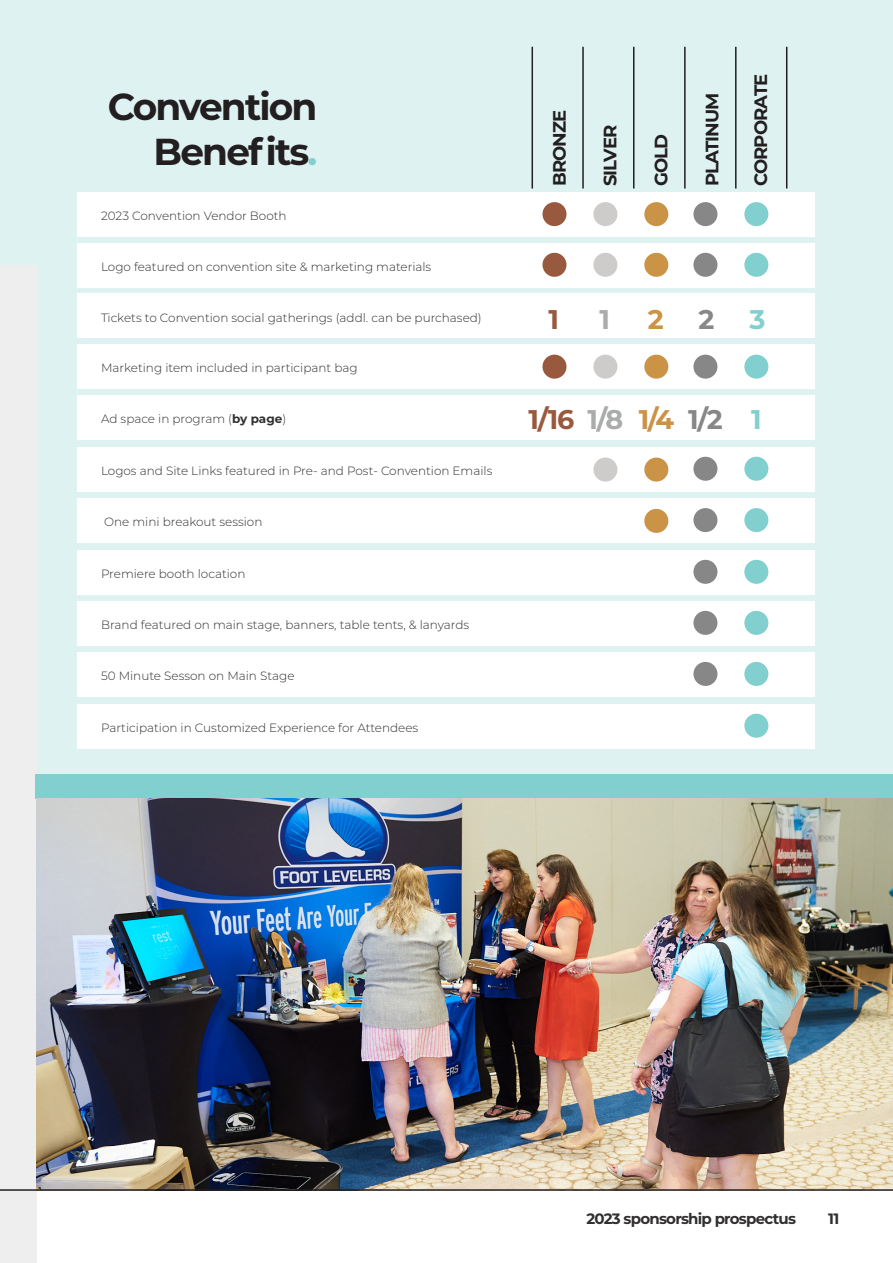
<style>
.page{position:relative;width:893px;height:1263px;background:#fff}
.page>*{position:absolute;margin:0;border:0;box-sizing:border-box;transform-origin:0 0}
.TITLE_9_Left{font:700 37.5px "Montserrat";letter-spacing:-.05em;color:#231f20}
.TITLE_3{font:700 27px "Montserrat";color:#99593e}
.TITLE_3-2{font:700 27px "Montserrat";color:#aaabab}
.TITLE_3-3{font:700 27px "Montserrat";color:#cb9346}
.TITLE_3-4{font:700 27px "Montserrat";color:#888787}
.TITLE_3-5{font:700 27px "Montserrat";color:#81cfcf}
.TITLE_3-6{font:700 18px "Montserrat";letter-spacing:-.05em;color:#231f20}
.t1{font:700 15px "Montserrat";letter-spacing:-.05em;color:#312f30}
.body_text{font:300 12px "Montserrat";color:#312f30}
.s1{color:#81cfcf}
.s2{font-weight:700}
</style>
<div class="page">
<div style="left:0;top:0;width:893px;height:784px;background:#def2f2"></div>
<div style="left:0;top:265px;width:36px;height:998px;background:#eeeeef"></div>
<hr style="left:582px;top:47px;width:2px;height:142px;background:#231f20">
<hr style="left:531px;top:47px;width:2px;height:142px;background:#231f20">
<hr style="left:633px;top:47px;width:1px;height:142px;background:#231f20">
<hr style="left:684px;top:47px;width:2px;height:142px;background:#231f20">
<hr style="left:735px;top:47px;width:1px;height:142px;background:#231f20">
<hr style="left:786px;top:47px;width:1px;height:142px;background:#231f20">
<div style="left:35px;top:774px;width:858px;height:24px;background:#81cfcf"></div>
<div style="left:78px;top:192px;width:737px;height:45px;background:#fff"></div>
<div style="left:78px;top:550px;width:737px;height:45px;background:#fff"></div>
<div style="left:78px;top:395px;width:737px;height:45px;background:#fff"></div>
<div style="left:78px;top:243px;width:737px;height:45px;background:#fff"></div>
<div style="left:78px;top:293px;width:737px;height:45px;background:#fff"></div>
<div style="left:78px;top:652px;width:737px;height:45px;background:#fff"></div>
<div style="left:78px;top:704px;width:737px;height:45px;background:#fff"></div>
<div style="left:78px;top:447px;width:737px;height:45px;background:#fff"></div>
<div style="left:78px;top:344px;width:737px;height:45px;background:#fff"></div>
<div style="left:78px;top:498px;width:737px;height:45px;background:#fff"></div>
<div style="left:542px;top:202px;width:24px;height:24px;background:#99593e;border-radius:50%"></div>
<div style="left:542px;top:253px;width:24px;height:24px;background:#99593e;border-radius:50%"></div>
<div style="left:593px;top:202px;width:24px;height:24px;background:#ceccca;border-radius:50%"></div>
<div style="left:593px;top:253px;width:24px;height:24px;background:#ceccca;border-radius:50%"></div>
<div style="left:644px;top:202px;width:24px;height:24px;background:#cb9346;border-radius:50%"></div>
<div style="left:644px;top:253px;width:24px;height:24px;background:#cb9346;border-radius:50%"></div>
<div style="left:644px;top:355px;width:24px;height:24px;background:#cb9346;border-radius:50%"></div>
<div style="left:644px;top:458px;width:24px;height:24px;background:#cb9346;border-radius:50%"></div>
<div style="left:593px;top:355px;width:24px;height:24px;background:#ceccca;border-radius:50%"></div>
<div style="left:593px;top:458px;width:24px;height:24px;background:#ceccca;border-radius:50%"></div>
<div style="left:542px;top:355px;width:24px;height:24px;background:#99593e;border-radius:50%"></div>
<div style="left:693px;top:202px;width:24px;height:24px;background:#888787;border-radius:50%"></div>
<div style="left:693px;top:253px;width:24px;height:24px;background:#888787;border-radius:50%"></div>
<div style="left:693px;top:355px;width:24px;height:24px;background:#888787;border-radius:50%"></div>
<div style="left:693px;top:508px;width:24px;height:24px;background:#888787;border-radius:50%"></div>
<div style="left:693px;top:560px;width:24px;height:24px;background:#888787;border-radius:50%"></div>
<div style="left:693px;top:662px;width:24px;height:24px;background:#888787;border-radius:50%"></div>
<div style="left:693px;top:457px;width:24px;height:24px;background:#888787;border-radius:50%"></div>
<div style="left:744px;top:202px;width:24px;height:24px;background:#81cfcf;border-radius:50%"></div>
<div style="left:744px;top:253px;width:24px;height:24px;background:#81cfcf;border-radius:50%"></div>
<div style="left:744px;top:355px;width:24px;height:24px;background:#81cfcf;border-radius:50%"></div>
<div style="left:744px;top:508px;width:24px;height:24px;background:#81cfcf;border-radius:50%"></div>
<div style="left:744px;top:560px;width:24px;height:24px;background:#81cfcf;border-radius:50%"></div>
<div style="left:744px;top:662px;width:24px;height:24px;background:#81cfcf;border-radius:50%"></div>
<div style="left:744px;top:714px;width:24px;height:24px;background:#81cfcf;border-radius:50%"></div>
<div style="left:744px;top:457px;width:24px;height:24px;background:#81cfcf;border-radius:50%"></div>
<div style="left:644px;top:509px;width:24px;height:24px;background:#cb9346;border-radius:50%"></div>
<div style="left:78px;top:601px;width:737px;height:45px;background:#fff"></div>
<div style="left:693px;top:611px;width:24px;height:24px;background:#888787;border-radius:50%"></div>
<div style="left:744px;top:611px;width:24px;height:24px;background:#81cfcf;border-radius:50%"></div>
<img style="left:36px;top:798px;width:857px;height:391px">
<hr style="left:0;top:1189px;width:893px;height:2px;background:#231f20">
<p class="TITLE_9_Left" style="left:108px;top:80px;width:211px">Convention</p>
<p class="TITLE_9_Left" style="left:154px;top:125px;width:165px">Benefits<span class="s1">.</span></p>
<p class="body_text" style="left:101px;top:207px;width:187px">2023 Convention Vendor Booth</p>
<p class="body_text" style="left:101px;top:258px;width:332px">Logo featured on convention site &amp; marketing materials</p>
<p class="body_text" style="left:101px;top:309px;width:382px">Tickets to Convention social gatherings (addl. can be purchased)</p>
<p class="body_text" style="left:101px;top:360px;width:258px">Marketing item included in participant bag</p>
<p class="body_text" style="left:101px;top:411px;width:187px">Ad space in program (<span class="s2">by page</span>)</p>
<p class="body_text" style="left:101px;top:463px;width:393px">Logos and Site Links featured in Pre- and Post- Convention Emails</p>
<p class="body_text" style="left:104px;top:514px;width:160px">One mini breakout session</p>
<p class="body_text" style="left:101px;top:565px;width:146px">Premiere booth location</p>
<p class="body_text" style="left:101px;top:617px;width:370px">Brand featured on main stage, banners, table tents, &amp; lanyards</p>
<p class="body_text" style="left:101px;top:668px;width:195px">50 Minute Sesson on Main Stage</p>
<p class="body_text" style="left:101px;top:719px;width:319px">Participation in Customized Experience for Attendees</p>
<p class="TITLE_3-6" style="left:546px;top:186px;width:78px;rotate:-90deg">BRONZE</p>
<p class="TITLE_3-6" style="left:597px;top:186px;width:63px;rotate:-90deg">SILVER</p>
<p class="TITLE_3-6" style="left:648px;top:186px;width:54px;rotate:-90deg">GOLD</p>
<p class="TITLE_3-6" style="left:699px;top:186px;width:95px;rotate:-90deg">PLATINUM</p>
<p class="TITLE_3-6" style="left:748px;top:186px;width:114px;rotate:-90deg">CORPORATE</p>
<p class="TITLE_3" style="left:548px;top:300px;width:12px">1</p>
<p class="TITLE_3-2" style="left:599px;top:300px;width:12px">1</p>
<p class="TITLE_3-3" style="left:648px;top:300px;width:17px">2</p>
<p class="TITLE_3-4" style="left:699px;top:300px;width:17px">2</p>
<p class="TITLE_3-5" style="left:749px;top:300px;width:17px">3</p>
<p class="TITLE_3" style="left:528px;top:400px;width:47px">1/16</p>
<p class="TITLE_3-2" style="left:588px;top:400px;width:37px">1/8</p>
<p class="TITLE_3-3" style="left:639px;top:400px;width:37px">1/4</p>
<p class="TITLE_3-4" style="left:688px;top:400px;width:36px">1/2</p>
<p class="TITLE_3-5" style="left:751px;top:400px;width:12px">1</p>
<p class="t1" style="left:586px;top:1207px;width:211px">2023 sponsorship prospectus</p>
<p class="t1" style="left:828px;top:1207px;width:13px">11</p>
</div>
